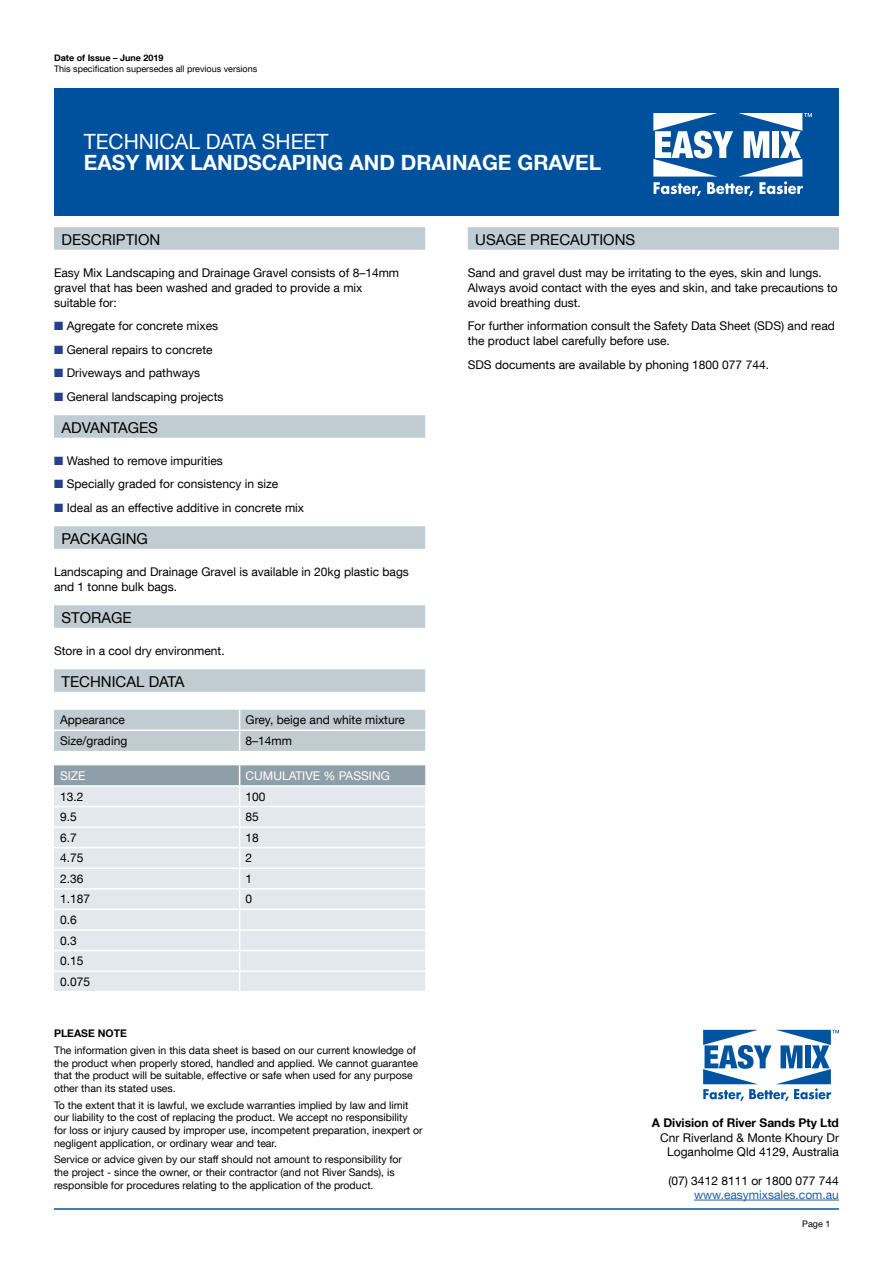
<style>
.page{position:relative;width:893px;height:1263px;background:#fff}
.page>*{position:absolute;margin:0;border:0;box-sizing:border-box;transform-origin:0 0}
.t1{font:700 21px "Helvetica Neue LT Com";color:#fff}
.t2{font:21px "Helvetica Neue LT Com";color:#fff}
.t3{font:15px "Helvetica Neue LT Com";color:#000}
.t4{font:12px/15px "Helvetica Neue LT Com";color:#000}
.t5{font:700 12px "Helvetica Neue LT Com";color:#000}
.t6{font:12px "Helvetica Neue LT Com";color:#215e9e}
.t7{font:12px "Helvetica Neue LT Com";color:#fff}
.t8{font:10.5px/12.6px "Helvetica Neue LT Com";color:#000}
.t9{font:700 10.5px "Helvetica Neue LT Com";color:#000}
.t10{font:9px "Helvetica Neue LT Com";color:#000}
.t11{font:700 9px "Helvetica Neue LT Com";color:#000}
.s1{color:#25408f}
</style>
<div class="page">
<hr style="left:54px;top:1208px;width:785px;height:2px;background:#0058a1">
<div style="left:54px;top:88px;width:785px;height:128px;background:#00519d"></div>
<svg style="left:653px;top:113px;width:159px;height:83px"></svg>
<div style="left:54px;top:227px;width:371px;height:23px;background:#c0ccd2"></div>
<div style="left:54px;top:415px;width:371px;height:23px;background:#c0ccd2"></div>
<div style="left:54px;top:526px;width:371px;height:23px;background:#c0ccd2"></div>
<div style="left:54px;top:605px;width:371px;height:23px;background:#c0ccd2"></div>
<div style="left:54px;top:669px;width:371px;height:23px;background:#c0ccd2"></div>
<div style="left:54px;top:710px;width:371px;height:41px;background:#c0ccd2"></div>
<svg style="left:54px;top:765px;width:371px;height:226px;background:#dce3e6"></svg>
<div style="left:468px;top:227px;width:371px;height:23px;background:#c0ccd2"></div>
<hr style="left:694px;top:1200px;width:145px;height:1px;background:#215e9e">
<svg style="left:703px;top:1030px;width:136px;height:71px"></svg>
<p class="t11" style="left:54px;top:52px;width:111px">Date of Issue – June 2019</p>
<p class="t10" style="left:54px;top:63px;width:205px">This specification supersedes all previous versions</p>
<h1 class="t2" style="left:84px;top:129px;width:246px">TECHNICAL DATA SHEET</h1>
<h1 class="t1" style="left:84px;top:149px;width:519px">EASY MIX LANDSCAPING AND DRAINAGE GRAVEL</h1>
<p class="t3" style="left:62px;top:230px;width:100px">DESCRIPTION</p>
<p class="t4" style="left:54px;top:265px;width:347px">Easy Mix Landscaping and Drainage Gravel consists of 8–14mm gravel that has been washed and graded to provide a mix suitable for:</p>
<p class="t4" style="left:54px;top:318px;width:166px"><span class="s1">■</span> Agregate for concrete mixes</p>
<p class="t4" style="left:54px;top:342px;width:160px"><span class="s1">■</span> General repairs to concrete</p>
<p class="t4" style="left:54px;top:365px;width:148px"><span class="s1">■</span> Driveways and pathways</p>
<p class="t4" style="left:54px;top:389px;width:171px"><span class="s1">■</span> General landscaping projects</p>
<p class="t3" style="left:62px;top:418px;width:98px">ADVANTAGES</p>
<p class="t4" style="left:54px;top:453px;width:170px"><span class="s1">■</span> Washed to remove impurities</p>
<p class="t4" style="left:54px;top:476px;width:226px"><span class="s1">■</span> Specially graded for consistency in size</p>
<p class="t4" style="left:54px;top:500px;width:252px"><span class="s1">■</span> Ideal as an effective additive in concrete mix</p>
<p class="t3" style="left:62px;top:529px;width:88px">PACKAGING</p>
<p class="t4" style="left:54px;top:564px;width:356px">Landscaping and Drainage Gravel is available in 20kg plastic bags and 1 tonne bulk bags.</p>
<p class="t3" style="left:62px;top:608px;width:72px">STORAGE</p>
<p class="t4" style="left:54px;top:643px;width:172px">Store in a cool dry environment.</p>
<p class="t3" style="left:62px;top:672px;width:125px">TECHNICAL DATA</p>
<p class="t4" style="left:60px;top:712px;width:66px">Appearance</p>
<p class="t4" style="left:246px;top:712px;width:161px">Grey, beige and white mixture</p>
<p class="t4" style="left:60px;top:733px;width:69px">Size/grading</p>
<p class="t4" style="left:246px;top:733px;width:48px">8–14mm</p>
<p class="t7" style="left:60px;top:768px;width:27px">SIZE</p>
<p class="t7" style="left:246px;top:768px;width:146px">CUMULATIVE % PASSING</p>
<p class="t4" style="left:60px;top:788px;width:25px">13.2</p>
<p class="t4" style="left:246px;top:788px;width:22px">100</p>
<p class="t4" style="left:60px;top:809px;width:18px">9.5</p>
<p class="t4" style="left:246px;top:809px;width:15px">85</p>
<p class="t4" style="left:60px;top:830px;width:18px">6.7</p>
<p class="t4" style="left:246px;top:830px;width:15px">18</p>
<p class="t4" style="left:60px;top:850px;width:25px">4.75</p>
<p class="t4" style="left:246px;top:850px;width:8px">2</p>
<p class="t4" style="left:60px;top:871px;width:25px">2.36</p>
<p class="t4" style="left:246px;top:871px;width:8px">1</p>
<p class="t4" style="left:60px;top:891px;width:32px">1.187</p>
<p class="t4" style="left:246px;top:891px;width:8px">0</p>
<p class="t4" style="left:60px;top:909px;width:32px;line-height:20.5px">0.6<br>0.3<br>0.15<br>0.075</p>
<p class="t9" style="left:54px;top:1027px;width:74px">PLEASE NOTE</p>
<p class="t8" style="left:54px;top:1044px;width:366px">The information given in this data sheet is based on our current knowledge of the product when properly stored, handled and applied. We cannot guarantee that the product will be suitable, effective or safe when used for any purpose other than its stated uses.</p>
<p class="t8" style="left:54px;top:1098px;width:370px">To the extent that it is lawful, we exclude warranties implied by law and limit our liability to the cost of replacing the product. We accept no responsibility for loss or injury caused by improper use, incompetent preparation, inexpert or negligent application, or ordinary wear and tear.</p>
<p class="t8" style="left:54px;top:1153px;width:350px">Service or advice given by our staff should not amount to responsibility for the project - since the owner, or their contractor (and not River Sands), is responsible for procedures relating to the application of the product.</p>
<p class="t3" style="left:475px;top:230px;width:161px">USAGE PRECAUTIONS</p>
<p class="t4" style="left:468px;top:265px;width:372px">Sand and gravel dust may be irritating to the eyes, skin and lungs.<br>Always avoid contact with the eyes and skin, and take precautions to avoid breathing dust.</p>
<p class="t4" style="left:468px;top:318px;width:369px">For further information consult the Safety Data Sheet (SDS) and read the product label carefully before use.</p>
<p class="t4" style="left:468px;top:357px;width:303px">SDS documents are available by phoning 1800 077 744.</p>
<p class="t5" style="left:652px;top:1115px;width:189px">A Division of River Sands Pty Ltd</p>
<p class="t4" style="left:660px;top:1130px;width:180px;line-height:14.4px;text-align:center">Cnr Riverland &amp; Monte Khoury Dr<br>Loganholme Qld 4129, Australia</p>
<p class="t4" style="left:668px;top:1173px;width:172px">(07) 3412 8111 or 1800 077 744</p>
<p class="t6" style="left:694px;top:1187px;width:146px">www.easymixsales.com.au</p>
<p class="t10" style="left:802px;top:1218px;width:30px">Page 1</p>
</div>
